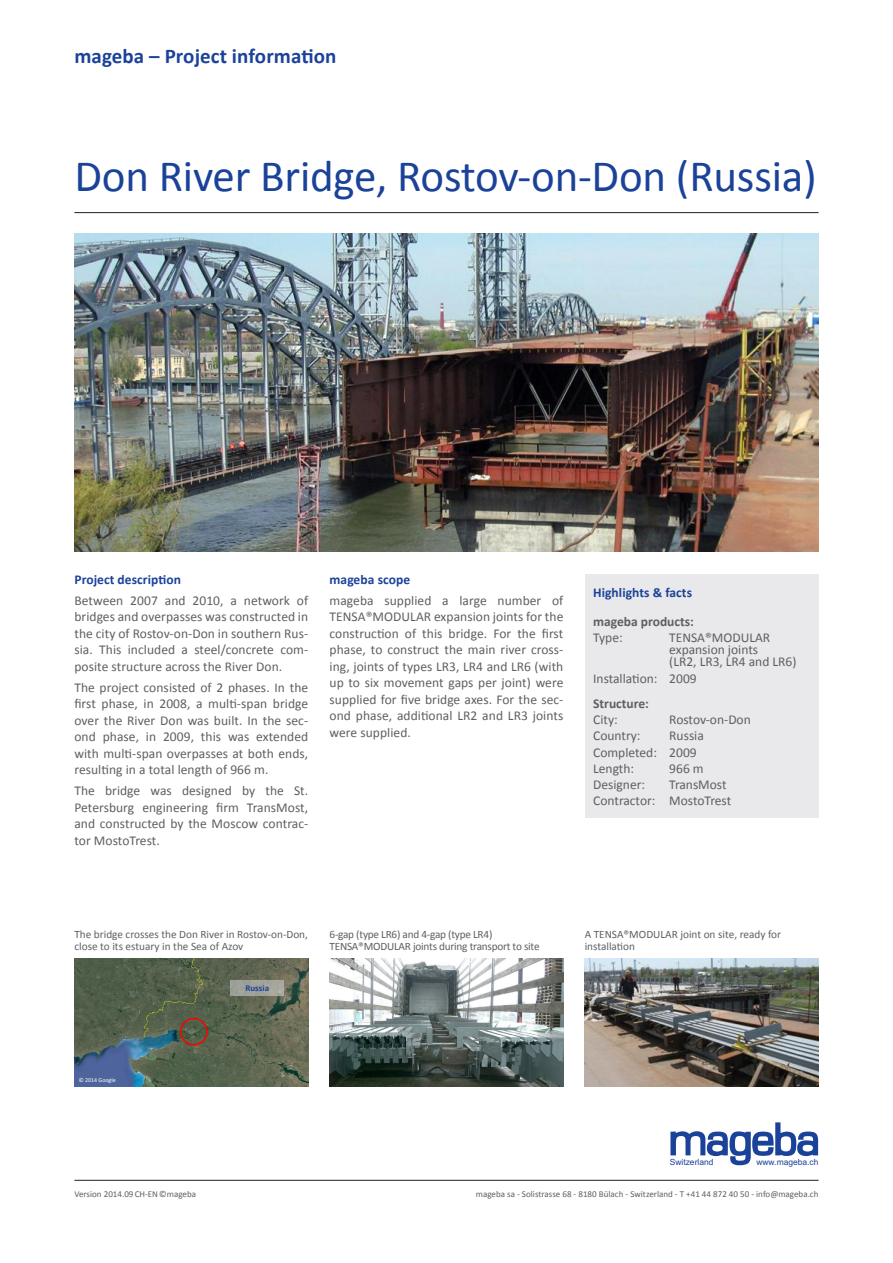
<style>
.page{position:relative;width:893px;height:1263px;background:#fff}
.page>*{position:absolute;margin:0;border:0;box-sizing:border-box;transform-origin:0 0}
.Header_top_Frontp{font:45px "Calibri";letter-spacing:-.005em;color:#1b4299}
.t1{font:700 21px "Calibri";letter-spacing:.005em;color:#1b4299}
.Fliesstext{font:13.5px/16.5px "Calibri";letter-spacing:.005em;color:#5d5f63;text-align:justify}
.Aufzählung_Highlight{font:13.5px/12px "Calibri";color:#5d5f63}
.Title_Inhalt{font:700 13.5px "Calibri";letter-spacing:.005em;color:#1b4299}
.Highlight-Box_Aufzäh{font:700 13.5px "Calibri";color:#5d5f63}
.Bildbeschreibung{font:11.25px/12px "Calibri";letter-spacing:-.005em;color:#5d5f63}
.t2{font:9px "Calibri";color:#5d5f63}
.t3{font:700 9px "Calibri";color:#1b4299}
.t4{font:8.55px "Arial";color:#1b4299}
.t5{font:6px "Calibri";color:#fff}
</style>
<div class="page">
<svg style="left:670px;top:1122px;width:148px;height:43px"></svg>
<img style="left:585px;top:959px;width:234px;height:127px">
<img style="left:330px;top:959px;width:233px;height:127px">
<img style="left:74px;top:234px;width:745px;height:318px">
<img style="left:74px;top:959px;width:234px;height:127px">
<div style="left:585px;top:574px;width:234px;height:244px;background:#e9e9eb"></div>
<hr style="left:74px;top:1180px;width:745px;height:1px;background:#231f20">
<hr style="left:74px;top:212px;width:745px;height:1px;background:#231f20">
<div style="left:180px;top:1018px;width:28px;height:27px;border:2px solid #f00;border-radius:50%"></div>
<div style="left:230px;top:980px;width:54px;height:15px;background:#a1a39a"></div>
<p class="t1" style="left:74px;top:41px;width:263px">mageba – Project information</p>
<p class="Header_top_Frontp" style="left:74px;top:145px;width:744px">Don River Bridge, Rostov-on-Don (Russia)</p>
<p class="Title_Inhalt" style="left:74px;top:570px;width:108px">Project description</p>
<p class="Fliesstext" style="left:74px;top:592px;width:235px">Between 2007 and 2010, a network of bridges and overpasses was constructed in the city of Rostov-on-Don in southern Rus&shy;sia. This included a steel/concrete com&shy;posite structure across the River Don.</p>
<p class="Fliesstext" style="left:74px;top:679px;width:235px">The project consisted of 2 phases. In the first phase, in 2008, a multi-span bridge over the River Don was built. In the sec&shy;ond phase, in 2009, this was extended with multi-span overpasses at both ends, resulting in a total length of 966 m.</p>
<p class="Fliesstext" style="left:74px;top:782px;width:235px">The bridge was designed by the St.<br>Petersburg engineering firm TransMost, and constructed by the Moscow contrac&shy;tor MostoTrest.</p>
<p class="Title_Inhalt" style="left:330px;top:570px;width:82px">mageba scope</p>
<p class="Fliesstext" style="left:330px;top:592px;width:235px">mageba supplied a large number of TENSA®MODULAR expansion joints for the construction of this bridge. For the first phase, to construct the main river cross&shy;ing, joints of types LR3, LR4 and LR6 (with up to six movement gaps per joint) were supplied for five bridge axes. For the sec&shy;ond phase, additional LR2 and LR3 joints were supplied.</p>
<p class="Title_Inhalt" style="left:593px;top:583px;width:100px">Highlights &amp; facts</p>
<p class="Highlight-Box_Aufzäh" style="left:593px;top:612px;width:102px">mageba products:</p>
<p class="Aufzählung_Highlight" style="left:593px;top:632px;width:31px">Type:</p>
<p class="Aufzählung_Highlight" style="left:669px;top:632px;width:129px">TENSA®MODULAR expansion joints<br>(LR2, LR3, LR4 and LR6)</p>
<p class="Aufzählung_Highlight" style="left:593px;top:672px;width:105px">Installation: 2009</p>
<p class="Highlight-Box_Aufzäh" style="left:593px;top:694px;width:57px">Structure:</p>
<p class="Aufzählung_Highlight" style="left:593px;top:713px;width:26px">City:</p>
<p class="Aufzählung_Highlight" style="left:669px;top:713px;width:83px">Rostov-on-Don</p>
<p class="Aufzählung_Highlight" style="left:593px;top:729px;width:49px">Country:</p>
<p class="Aufzählung_Highlight" style="left:669px;top:729px;width:36px">Russia</p>
<p class="Aufzählung_Highlight" style="left:593px;top:746px;width:105px">Completed: 2009</p>
<p class="Aufzählung_Highlight" style="left:593px;top:762px;width:42px">Length:</p>
<p class="Aufzählung_Highlight" style="left:669px;top:762px;width:36px">966 m</p>
<p class="Aufzählung_Highlight" style="left:593px;top:778px;width:53px">Designer:</p>
<p class="Aufzählung_Highlight" style="left:669px;top:778px;width:59px">TransMost</p>
<p class="Aufzählung_Highlight" style="left:593px;top:794px;width:140px">Contractor: MostoTrest</p>
<p class="Bildbeschreibung" style="left:74px;top:928px;width:235px">The bridge crosses the Don River in Rostov-on-Don, close to its estuary in the Sea of Azov</p>
<p class="Bildbeschreibung" style="left:330px;top:928px;width:212px">6-gap (type LR6) and 4-gap (type LR4)<br>TENSA®MODULAR joints during transport to site</p>
<p class="Bildbeschreibung" style="left:585px;top:928px;width:198px">A TENSA®MODULAR joint on site, ready for installation</p>
<p class="t5" style="left:79px;top:1076px;width:39px">© 2014 Google</p>
<p class="t3" style="left:245px;top:982px;width:25px">Russia</p>
<p class="t4" style="left:670px;top:1157px;width:45px">Switzerland</p>
<p class="t4" style="left:756px;top:1156px;width:64px">www.mageba.ch</p>
<p class="t2" style="left:74px;top:1188px;width:123px">Version 2014.09 CH-EN ©mageba</p>
<p class="t2" style="left:476px;top:1188px;width:344px">mageba sa - Solistrasse 68 - 8180 Bülach - Switzerland - T +41 44 872 40 50 - info@mageba.ch</p>
</div>
